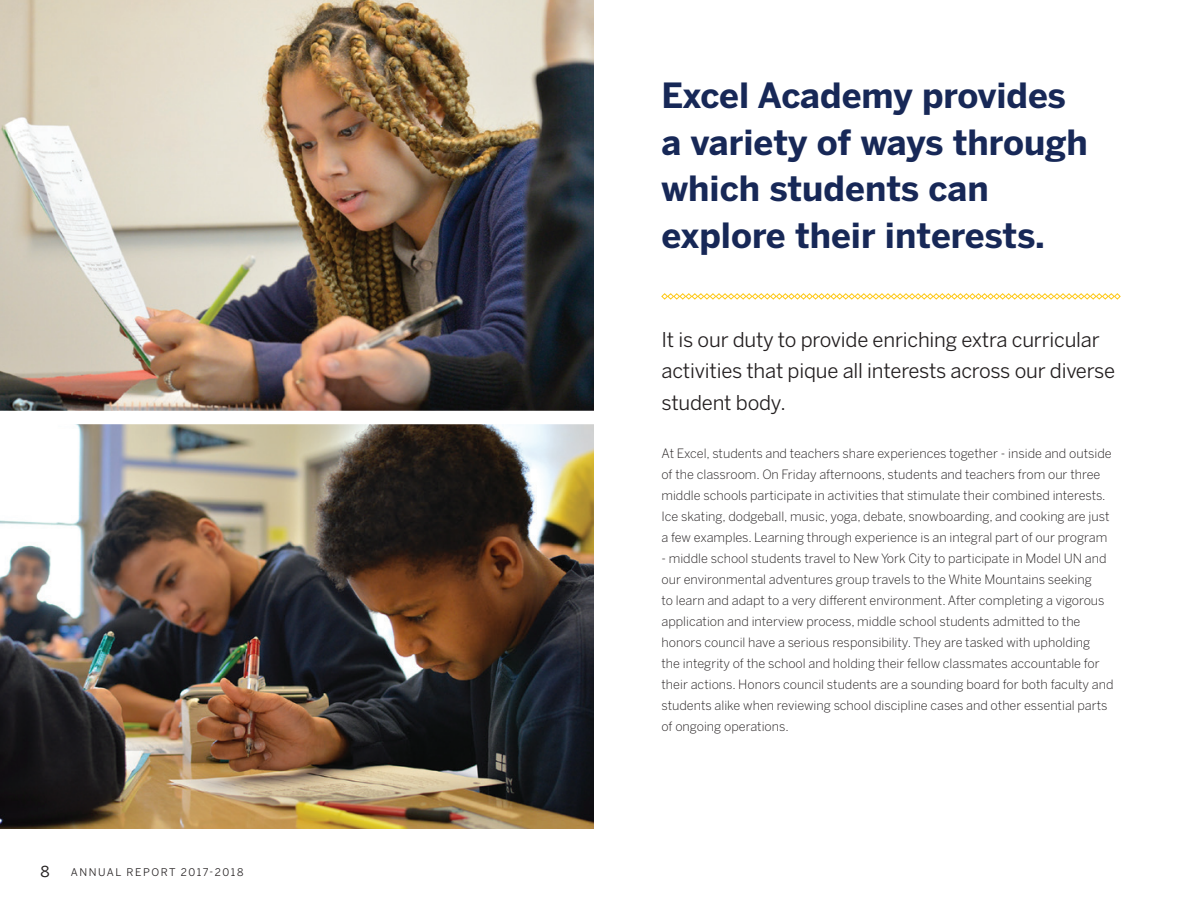
<style>
.page{position:relative;width:1188px;height:918px;background:#fff}
.page>*{position:absolute;margin:0;border:0;box-sizing:border-box;transform-origin:0 0}
.t1{font:700 34.5px/46.5px "Benton Sans";color:#172857}
.t2{font:20.25px/31.5px "Benton Sans";letter-spacing:-.01em;color:#231f20}
.t3{font:15px "Benton Sans";color:#231f20}
.t4{font:300 12.75px/21px "Benton Sans";color:#231f20}
.t5{font:10.5px "Benton Sans";letter-spacing:.15em;color:#231f20}
</style>
<div class="page">
<svg style="left:661px;top:293px;width:460px;height:7px"></svg>
<img style="left:0;top:424px;width:594px;height:404px">
<img style="left:0;top:0;width:594px;height:411px">
<p class="t3" style="left:40px;top:863px;width:11px">8</p>
<p class="t5" style="left:71px;top:866px;width:174px">ANNUAL REPORT 2017-2018</p>
<h1 class="t1" style="left:662px;top:73px;width:428px">Excel Academy provides a variety of ways through which students can explore their interests.</h1>
<h2 class="t2" style="left:662px;top:324px;width:455px">It is our duty to provide enriching extra curricular activities that pique all interests across our diverse student body.</h2>
<p class="t4" style="left:662px;top:443px;width:452px">At Excel, students and teachers share experiences together - inside and outside of the classroom. On Friday afternoons, students and teachers from our three middle schools participate in activities that stimulate their combined interests.<br>Ice skating, dodgeball, music, yoga, debate, snowboarding, and cooking are just a few examples. Learning through experience is an integral part of our program</p>
<p class="t4" style="left:662px;top:547px;width:453px">- middle school students travel to New York City to participate in Model UN and our environmental adventures group travels to the White Mountains seeking<br>to learn and adapt to a very different environment. After completing a vigorous application and interview process, middle school students admitted to the honors council have a serious responsibility. They are tasked with upholding<br>the integrity of the school and holding their fellow classmates accountable for their actions. Honors council students are a sounding board for both faculty and students alike when reviewing school discipline cases and other essential parts of ongoing operations.</p>
</div>
